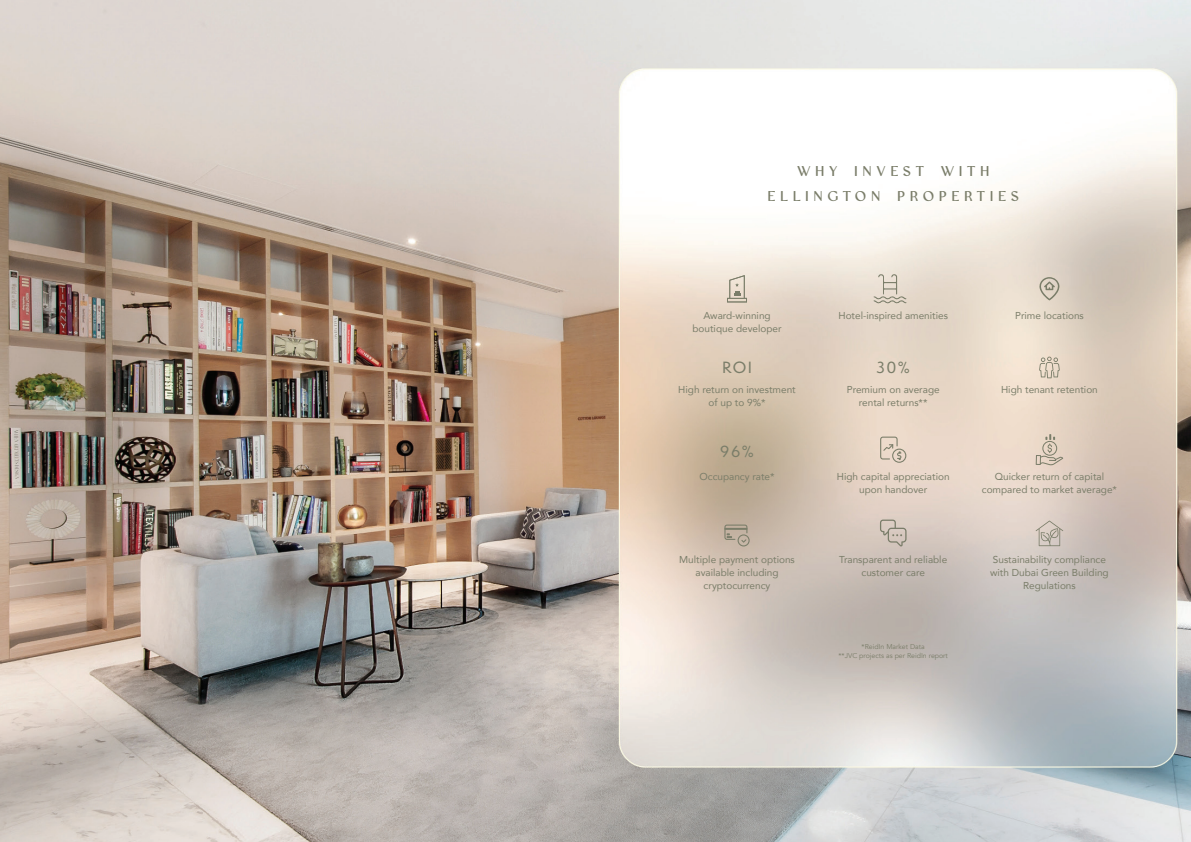
<style>
.page{position:relative;width:1191px;height:842px;background:#fff}
.page>*{position:absolute;margin:0;border:0;box-sizing:border-box;transform-origin:0 0}
.t1{font:700 15px/25px "Mangiola";letter-spacing:.35em;color:#7a7d69;text-align:center}
.t2{font:500 15px "Semplicita Pro";letter-spacing:.1em;color:#7a7d69}
.t3{font:10px/13px "Avenir";color:#7a7d69;text-align:center}
.t4{font:7px/9px "Avenir";color:#7a7d69;text-align:center}
</style>
<div class="page">
<img style="left:0;top:0;width:1191px;height:842px">
<svg style="left:724px;top:525px;width:25px;height:21px"></svg>
<svg style="left:727px;top:275px;width:20px;height:27px"></svg>
<svg style="left:880px;top:520px;width:26px;height:27px"></svg>
<svg style="left:880px;top:437px;width:26px;height:26px"></svg>
<svg style="left:1035px;top:434px;width:28px;height:31px"></svg>
<svg style="left:1039px;top:357px;width:20px;height:21px"></svg>
<svg style="left:873px;top:274px;width:33px;height:30px"></svg>
<svg style="left:1038px;top:277px;width:21px;height:23px"></svg>
<svg style="left:1035px;top:520px;width:28px;height:26px"></svg>
<h1 class="t1" style="left:768px;top:158px;width:252px">WHY INVEST WITH<br>ELLINGTON PROPERTIES</h1>
<p class="t3" style="left:692px;top:308px;width:91px">Award-winning boutique developer</p>
<p class="t3" style="left:838px;top:308px;width:111px">Hotel-inspired amenities</p>
<p class="t3" style="left:1015px;top:308px;width:70px">Prime locations</p>
<h1 class="t2" style="left:722px;top:357px;width:32px">ROI</h1>
<h1 class="t2" style="left:876px;top:357px;width:35px">30%</h1>
<p class="t3" style="left:678px;top:383px;width:119px">High return on investment of up to 9%*</p>
<p class="t3" style="left:846px;top:383px;width:94px">Premium on average rental returns**</p>
<p class="t3" style="left:1001px;top:383px;width:98px">High tenant retention</p>
<h1 class="t2" style="left:720px;top:441px;width:35px">96%</h1>
<p class="t3" style="left:699px;top:470px;width:77px">Occupancy rate*</p>
<p class="t3" style="left:837px;top:470px;width:114px">High capital appreciation upon handover</p>
<p class="t3" style="left:982px;top:470px;width:137px">Quicker return of capital compared to market average*</p>
<p class="t3" style="left:679px;top:553px;width:117px">Multiple payment options available including cryptocurrency</p>
<p class="t3" style="left:839px;top:553px;width:110px">Transparent and reliable customer care</p>
<p class="t4" style="left:838px;top:642px;width:111px">*ReidIn Market Data<br>**JVC projects as per ReidIn report</p>
<p class="t3" style="left:990px;top:553px;width:120px">Sustainability compliance with Dubai Green Building<br>Regulations</p>
</div>
